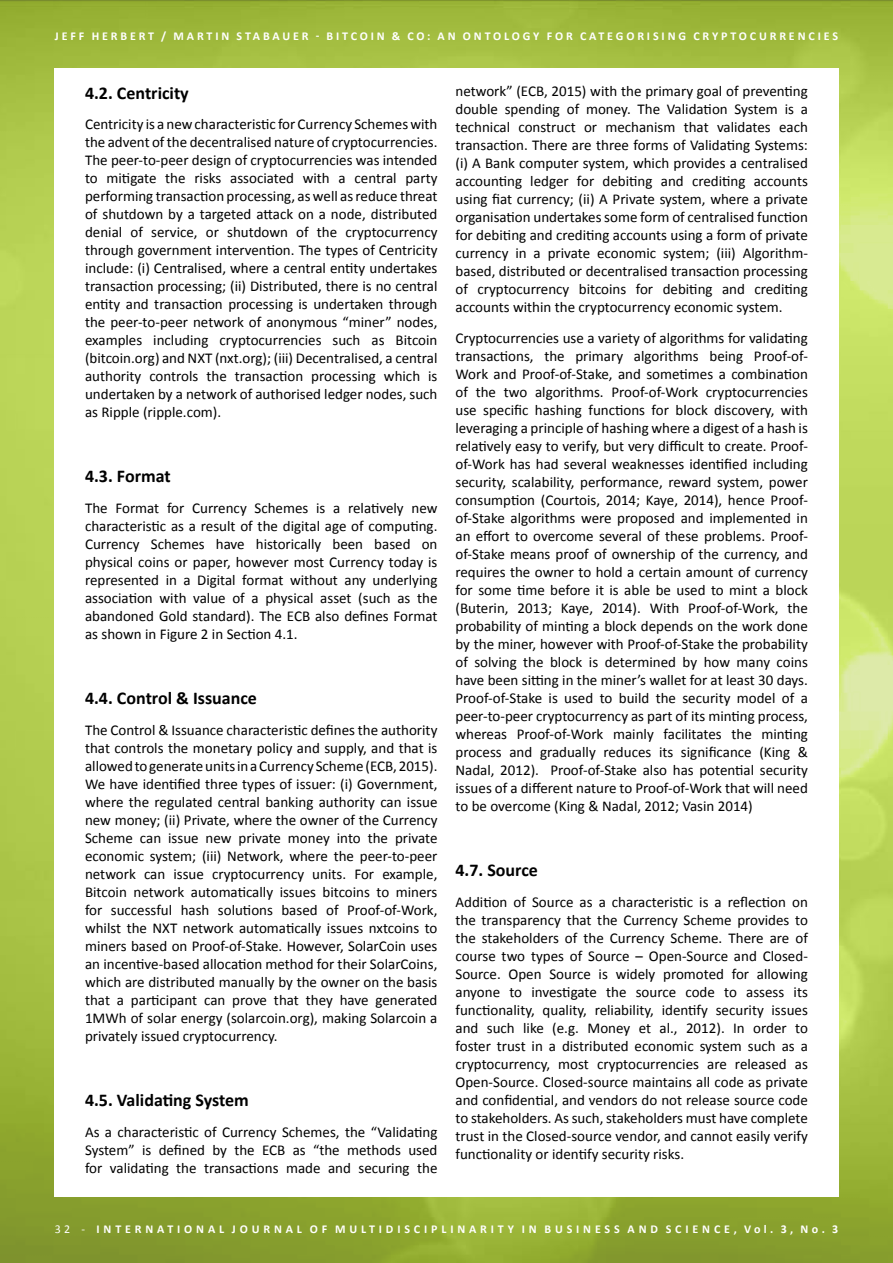
<style>
.page{position:relative;width:893px;height:1263px;background:#fff}
.page>*{position:absolute;margin:0;border:0;box-sizing:border-box;transform-origin:0 0}
.t1{font:700 18px "Calibri";color:#000}
.t2{font:15px/18px "Calibri";color:#000;text-align:justify}
.t3{font:700 12px "Calibri";letter-spacing:.24em;color:#fff}
.t4{font:700 12px "Calibri";letter-spacing:.32em;color:#fff}
.s1{font-weight:400}
</style>
<div class="page">
<img style="left:0;top:0;width:893px;height:1263px">
<div style="left:54px;top:68px;width:785px;height:1129px;background:#fff"></div>
<p class="t3" style="left:55px;top:28px;width:785px">JEFF HERBERT / MARTIN STABAUER - BITCOIN &amp; CO: AN ONTOLOGY FOR CATEGORISING CRYPTOCURRENCIES</p>
<p class="t1" style="left:85px;top:81px;width:105px">4.2. CENTRICITY</p>
<p class="t2" style="left:85px;top:115px;width:354px">Centricity is a new characteristic for Currency Schemes with the advent of the decentralised nature of cryptocurrencies.<br>The peer-to-peer design of cryptocurrencies was intended to mitigate the risks associated with a central party performing transaction processing, as well as reduce threat of shutdown by a targeted attack on a node, distributed denial of service, or shutdown of the cryptocurrency through government intervention. The types of Centricity include: (i) Centralised, where a central entity undertakes transaction processing; (ii) Distributed, there is no central entity and transaction processing is undertaken through the peer-to-peer network of anonymous “miner” nodes, examples including cryptocurrencies such as Bitcoin (bitcoin.org) and NXT (nxt.org); (iii) Decentralised, a central authority controls the transaction processing which is undertaken by a network of authorised ledger nodes, such as Ripple (ripple.com).</p>
<p class="t1" style="left:85px;top:465px;width:87px">4.3. FORMAT</p>
<p class="t2" style="left:85px;top:499px;width:354px">The Format for Currency Schemes is a relatively new characteristic as a result of the digital age of computing.<br>Currency Schemes have historically been based on physical coins or paper, however most Currency today is represented in a Digital format without any underlying association with value of a physical asset (such as the abandoned Gold standard). The ECB also defines Format as shown in Figure 2 in Section 4.1.</p>
<p class="t1" style="left:85px;top:687px;width:173px">4.4. CONTROL &amp; ISSUANCE</p>
<p class="t2" style="left:85px;top:721px;width:354px">The Control &amp; Issuance characteristic defines the authority that controls the monetary policy and supply, and that is allowed to generate units in a Currency Scheme (ECB, 2015).<br>We have identified three types of issuer: (i) Government, where the regulated central banking authority can issue new money; (ii) Private, where the owner of the Currency Scheme can issue new private money into the private economic system; (iii) Network, where the peer-to-peer network can issue cryptocurrency units. For example, Bitcoin network automatically issues bitcoins to miners for successful hash solutions based of Proof-of-Work, whilst the NXT network automatically issues nxtcoins to miners based on Proof-of-Stake. However, SolarCoin uses an incentive-based allocation method for their SolarCoins, which are distributed manually by the owner on the basis that a participant can prove that they have generated 1MWh of solar energy (solarcoin.org), making Solarcoin a privately issued cryptocurrency.</p>
<p class="t1" style="left:85px;top:1089px;width:165px">4.5. VALIDATING SYSTEM</p>
<p class="t2" style="left:85px;top:1123px;width:354px">As a characteristic of Currency Schemes, the “Validating System” is defined by the ECB as “the methods used for validating the transactions made and securing the</p>
<p class="t2" style="left:455px;top:82px;width:354px">network” (ECB, 2015) with the primary goal of preventing double spending of money. The Validation System is a technical construct or mechanism that validates each transaction. There are three forms of Validating Systems: (i) A Bank computer system, which provides a centralised accounting ledger for debiting and crediting accounts using fiat currency; (ii) A Private system, where a private organisation undertakes some form of centralised function for debiting and crediting accounts using a form of private currency in a private economic system; (iii) Algorithm&shy;based, distributed or decentralised transaction processing of cryptocurrency bitcoins for debiting and crediting accounts within the cryptocurrency economic system.</p>
<p class="t2" style="left:455px;top:329px;width:354px">Cryptocurrencies use a variety of algorithms for validating transactions, the primary algorithms being Proof-of-Work and Proof-of-Stake, and sometimes a combination of the two algorithms. Proof-of-Work cryptocurrencies use specific hashing functions for block discovery, with leveraging a principle of hashing where a digest of a hash is relatively easy to verify, but very difficult to create. Proof&shy;of-Work has had several weaknesses identified including security, scalability, performance, reward system, power consumption (Courtois, 2014; Kaye, 2014), hence Proof&shy;of-Stake algorithms were proposed and implemented in an effort to overcome several of these problems. Proof&shy;of-Stake means proof of ownership of the currency, and requires the owner to hold a certain amount of currency for some time before it is able be used to mint a block (Buterin, 2013; Kaye, 2014). With Proof-of-Work, the probability of minting a block depends on the work done by the miner, however with Proof-of-Stake the probability of solving the block is determined by how many coins have been sitting in the miner’s wallet for at least 30 days.<br>Proof-of-Stake is used to build the security model of a peer-to-peer cryptocurrency as part of its minting process, whereas Proof-of-Work mainly facilitates the minting process and gradually reduces its significance (King &amp; Nadal, 2012). Proof-of-Stake also has potential security issues of a different nature to Proof-of-Work that will need to be overcome (King &amp; Nadal, 2012; Vasin 2014)</p>
<p class="t1" style="left:455px;top:859px;width:84px">4.7. SOURCE</p>
<p class="t2" style="left:455px;top:893px;width:354px">Addition of Source as a characteristic is a reflection on the transparency that the Currency Scheme provides to the stakeholders of the Currency Scheme. There are of course two types of Source – Open-Source and Closed-Source. Open Source is widely promoted for allowing anyone to investigate the source code to assess its functionality, quality, reliability, identify security issues and such like (e.g. Money et al., 2012). In order to foster trust in a distributed economic system such as a cryptocurrency, most cryptocurrencies are released as Open-Source. Closed-source maintains all code as private and confidential, and vendors do not release source code to stakeholders. As such, stakeholders must have complete trust in the Closed-source vendor, and cannot easily verify functionality or identify security risks.</p>
<p class="t4" style="left:55px;top:1222px;width:333px"><span class="s1">32 -</span> IN TERN ATI ON AL JOU RN AL OF MU LTIDIS</p>
<p class="t4" style="left:414px;top:1222px;width:116px">CI PLIN ARI TY IN</p>
<p class="t3" style="left:544px;top:1222px;width:21px">B USIN</p>
<p class="t3" style="left:595px;top:1222px;width:18px">E SS</p>
<p class="t3" style="left:628px;top:1222px;width:22px">A ND</p>
<p class="t4" style="left:666px;top:1222px;width:174px">SCI EN CE, VOL. 3, NO. 3</p>
</div>
